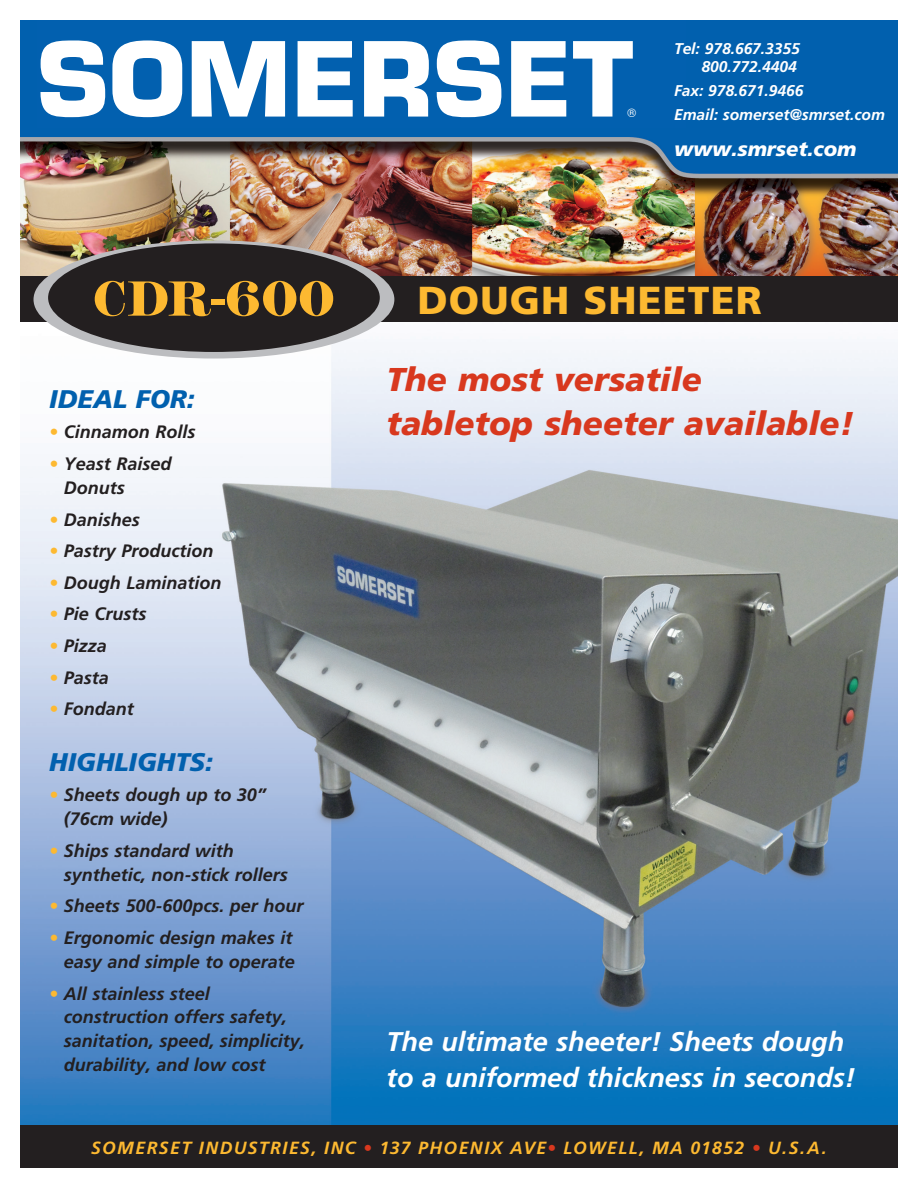
<style>
.page{position:relative;width:918px;height:1188px;background:#fff}
.page>*{position:absolute;margin:0;border:0;box-sizing:border-box;transform-origin:0 0}
.t1{font:800 51.3px "Modern No 216";color:#fdb931}
.t2{font:900 39px "Frutiger";letter-spacing:.03em;color:#fdb931}
.t3{font:italic 900 33px/43.5px "Frutiger";color:#d8381e}
.t4{font:italic 700 27px/36px "Frutiger";color:#fff}
.t5{font:italic 900 25.5px "Frutiger";color:#0160ae}
.t6{font:italic 900 20.25px "Frutiger";color:#fff}
.t7{font:italic 700 18px/24px "Frutiger";color:#231f20}
.t8{font:italic 700 17.7px "Frutiger";letter-spacing:.08em;color:#fdb931}
.t9{font:italic 700 15.6px/18.8px "Frutiger";color:#fff;text-align:right}
.t10{font:11.7px "Helvetica";color:#fff}
.s1{color:#fdb931}
.s2{color:#d8381e}
</style>
<div class="page">
<img style="left:20px;top:321px;width:878px;height:804px">
<img style="left:20px;top:20px;width:878px;height:256px">
<div style="left:20px;top:276px;width:878px;height:45px;background:#231f20"></div>
<div style="left:34px;top:240px;width:360px;height:119px;background:#bcbdc0;border-radius:50%"></div>
<div style="left:48px;top:243px;width:332px;height:109px;background:#231f20;border-radius:50%"></div>
<svg style="left:40px;top:41px;width:66px;height:76px"></svg>
<svg style="left:112px;top:40px;width:70px;height:77px"></svg>
<svg style="left:192px;top:41px;width:93px;height:76px"></svg>
<svg style="left:298px;top:41px;width:55px;height:76px"></svg>
<svg style="left:364px;top:41px;width:65px;height:76px"></svg>
<svg style="left:437px;top:41px;width:65px;height:76px"></svg>
<svg style="left:511px;top:41px;width:55px;height:76px"></svg>
<svg style="left:573px;top:41px;width:60px;height:76px"></svg>
<div style="left:20px;top:1125px;width:878px;height:43px;background:#231f20"></div>
<p class="t10" style="left:628px;top:104px;width:10px">®</p>
<p class="t9" style="left:674px;top:39px;width:127px">Tel: 978.667.3355<br>800.772.4404</p>
<p class="t9" style="left:674px;top:79px;width:212px;line-height:23.9px;text-align:left">Fax: 978.671.9466<br>Email: somerset@smrset.com</p>
<p class="t6" style="left:674px;top:137px;width:184px">www.smrset.com</p>
<h1 class="t1" style="left:93px;top:270px;width:244px">CDR-600</h1>
<h2 class="t2" style="left:417px;top:276px;width:346px">DOUGH SHEETER</h2>
<h3 class="t5" style="left:49px;top:384px;width:147px">IDEAL FOR:</h3>
<p class="t7" style="left:49px;top:420px;width:148px"><span class="s1">•</span> Cinnamon Rolls</p>
<p class="t7" style="left:64px;top:452px;width:109px;text-indent:-15px"><span class="s1">•</span> Yeast Raised<br>Donuts</p>
<p class="t7" style="left:49px;top:507px;width:92px"><span class="s1">•</span> Danishes</p>
<p class="t7" style="left:49px;top:539px;width:166px"><span class="s1">•</span> Pastry Production</p>
<p class="t7" style="left:49px;top:570px;width:174px"><span class="s1">•</span> Dough Lamination</p>
<p class="t7" style="left:49px;top:602px;width:99px"><span class="s1">•</span> Pie Crusts</p>
<p class="t7" style="left:49px;top:634px;width:59px"><span class="s1">•</span> Pizza</p>
<p class="t7" style="left:49px;top:665px;width:61px"><span class="s1">•</span> Pasta</p>
<p class="t7" style="left:49px;top:697px;width:86px"><span class="s1">•</span> Fondant</p>
<h3 class="t5" style="left:49px;top:747px;width:165px">HIGHLIGHTS:</h3>
<p class="t7" style="left:64px;top:783px;width:204px;text-indent:-15px"><span class="s1">•</span> Sheets dough up to 30” (76cm wide)</p>
<p class="t7" style="left:64px;top:838px;width:226px;text-indent:-15px"><span class="s1">•</span> Ships standard with synthetic, non-stick rollers</p>
<p class="t7" style="left:49px;top:894px;width:256px"><span class="s1">•</span> Sheets 500-600pcs. per hour</p>
<p class="t7" style="left:49px;top:925px;width:247px;text-align:right"><span class="s1">•</span> Ergonomic design makes it easy and simple to operate</p>
<p class="t7" style="left:64px;top:981px;width:243px;text-indent:-15px"><span class="s1">•</span> All stainless steel construction offers safety, sanitation, speed, simplicity, durability, and low cost</p>
<h3 class="t3" style="left:387px;top:358px;width:469px">The most versatile tabletop sheeter available!</h3>
<h3 class="t4" style="left:387px;top:1023px;width:470px">The ultimate sheeter! Sheets dough to a uniformed thickness in seconds!</h3>
<p class="t8" style="left:91px;top:1137px;width:737px">SOMERSET INDUSTRIES, INC <span class="s2">•</span> 137 PHOENIX AVE<span class="s2">•</span> LOWELL, MA 01852 <span class="s2">•</span> U.S.A.</p>
</div>
